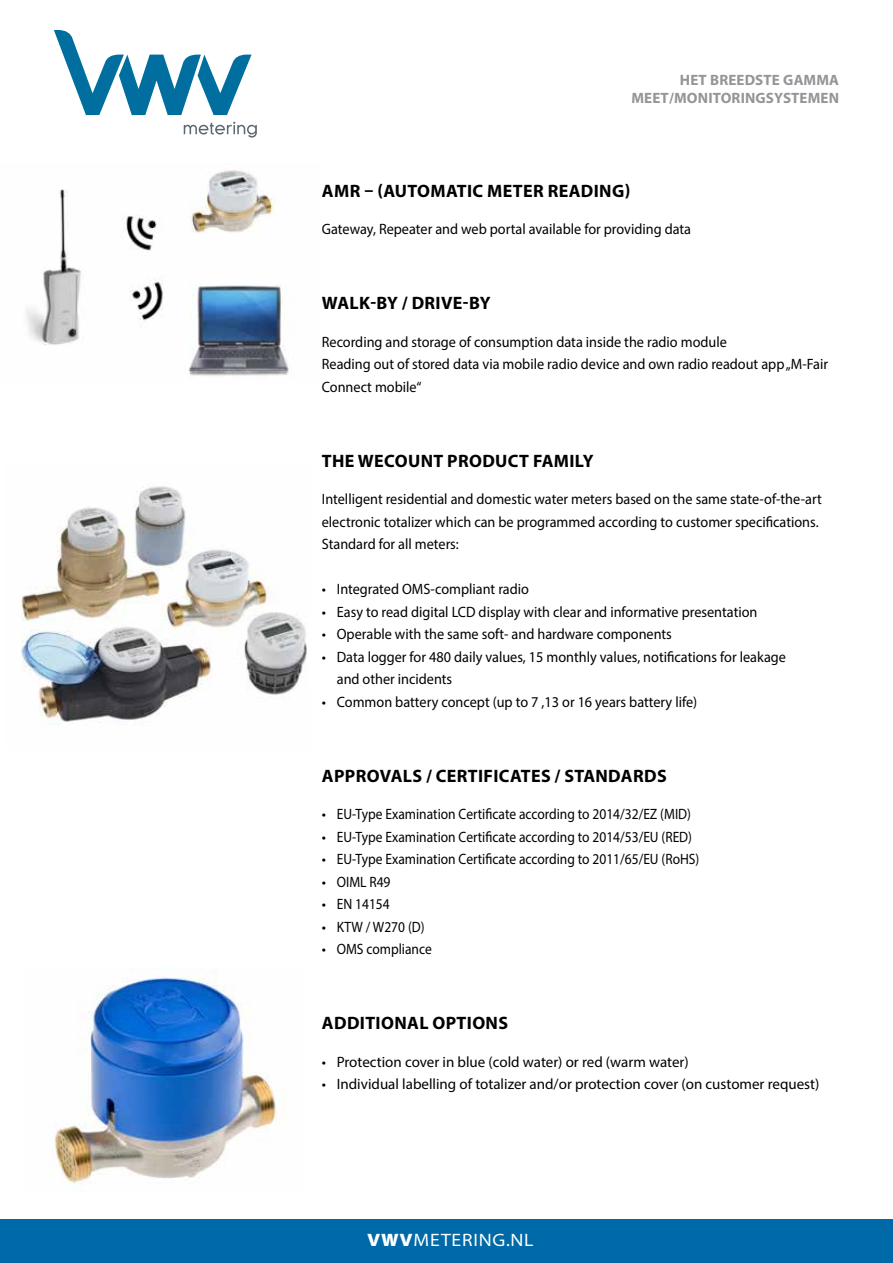
<style>
.page{position:relative;width:893px;height:1263px;background:#fff}
.page>*{position:absolute;margin:0;border:0;box-sizing:border-box;transform-origin:0 0}
.t1{font:700 18px "Myriad Pro";letter-spacing:.02em;color:#000}
.t2{font:semi-expanded 18px "Myriad Pro";letter-spacing:.045em;color:#fff}
.t3{font:15px/22.5px "Myriad Pro";color:#000}
.t4{font:15px/22.5px "Myriad Pro";color:#000;scale:.95 1}
.t5{font:700 15px/18px "Myriad Pro";letter-spacing:.01em;color:#939598;text-align:right}
.s1{font-weight:900}
</style>
<div class="page">
<svg style="left:184px;top:122px;width:73px;height:16px"></svg>
<svg style="left:54px;top:30px;width:198px;height:85px"></svg>
<div style="left:0;top:1219px;width:893px;height:44px;background:#0069a7"></div>
<img style="left:21px;top:486px;width:286px;height:239px">
<img style="left:25px;top:170px;width:264px;height:206px">
<img style="left:52px;top:968px;width:234px;height:216px">
<p class="t5" style="left:631px;top:71px;width:209px">HET BREEDSTE GAMMA<br>MEET/MONITORINGSYSTEMEN</p>
<p class="t1" style="left:322px;top:179px;width:310px">AMR – (AUTOMATIC METER READING)</p>
<p class="t4" style="left:322px;top:217px;width:390px">Gateway, Repeater and web portal available for providing data</p>
<p class="t1" style="left:322px;top:291px;width:170px">WALK-BY / DRIVE-BY</p>
<p class="t4" style="left:322px;top:330px;width:534px">Recording and storage of consumption data inside the radio module<br>Reading out of stored data via mobile radio device and own radio readout app „M-Fair<br>Connect mobile“</p>
<p class="t1" style="left:322px;top:449px;width:65px">THE WECOUNT</p>
<p class="t1" style="left:447px;top:449px;width:148px">PRODUCT FAMILY</p>
<p class="t4" style="left:322px;top:487px;width:528px">Intelligent residential and domestic water meters based on the same state-of-the-art electronic totalizer which can be programmed according to customer specifications.<br>Standard for all meters:</p>
<p class="t3" style="left:322px;top:577px;width:209px">• Integrated OMS-compliant radio</p>
<p class="t3" style="left:322px;top:600px;width:437px">• Easy to read digital LCD display with clear and informative presentation</p>
<p class="t3" style="left:322px;top:622px;width:352px">• Operable with the same soft- and hardware components</p>
<p class="t3" style="left:337px;top:645px;width:451px;text-indent:-15px">• Data logger for 480 daily values, 15 monthly values, notifications for leakage and other incidents</p>
<p class="t3" style="left:322px;top:690px;width:377px">• Common battery concept (up to 7 ,13 or 16 years battery life)</p>
<p class="t1" style="left:322px;top:764px;width:156px">APPROVALS / CERTIFIC</p>
<p class="t1" style="left:510px;top:764px;width:158px">ATES / STANDARDS</p>
<p class="t3" style="left:322px;top:802px;width:371px">• EU-Type Examination Certificate according to 2014/32/EZ (MID)</p>
<p class="t3" style="left:322px;top:825px;width:372px">• EU-Type Examination Certificate according to 2014/53/EU (RED)</p>
<p class="t3" style="left:322px;top:847px;width:379px">• EU-Type Examination Certificate according to 2011/65/EU (RoHS)</p>
<p class="t3" style="left:322px;top:870px;width:70px">• OIML R49</p>
<p class="t3" style="left:322px;top:892px;width:70px">• EN 14154</p>
<p class="t3" style="left:322px;top:915px;width:104px">• KTW / W270 (D)</p>
<p class="t3" style="left:322px;top:937px;width:112px">• OMS compliance</p>
<p class="t1" style="left:322px;top:1011px;width:24px">ADDITION</p>
<p class="t1" style="left:407px;top:1011px;width:37px">AL OPTION</p>
<p class="t1" style="left:498px;top:1011px;width:11px">S</p>
<p class="t3" style="left:322px;top:1050px;width:368px">• Protection cover in blue (cold water) or red (warm water)</p>
<p class="t3" style="left:322px;top:1072px;width:499px">• Individual labelling of totalizer and/or protection cover (on customer request)</p>
<p class="t2" style="left:367px;top:1230px;width:168px"><span class="s1">VWV</span>METERING.NL</p>
</div>
